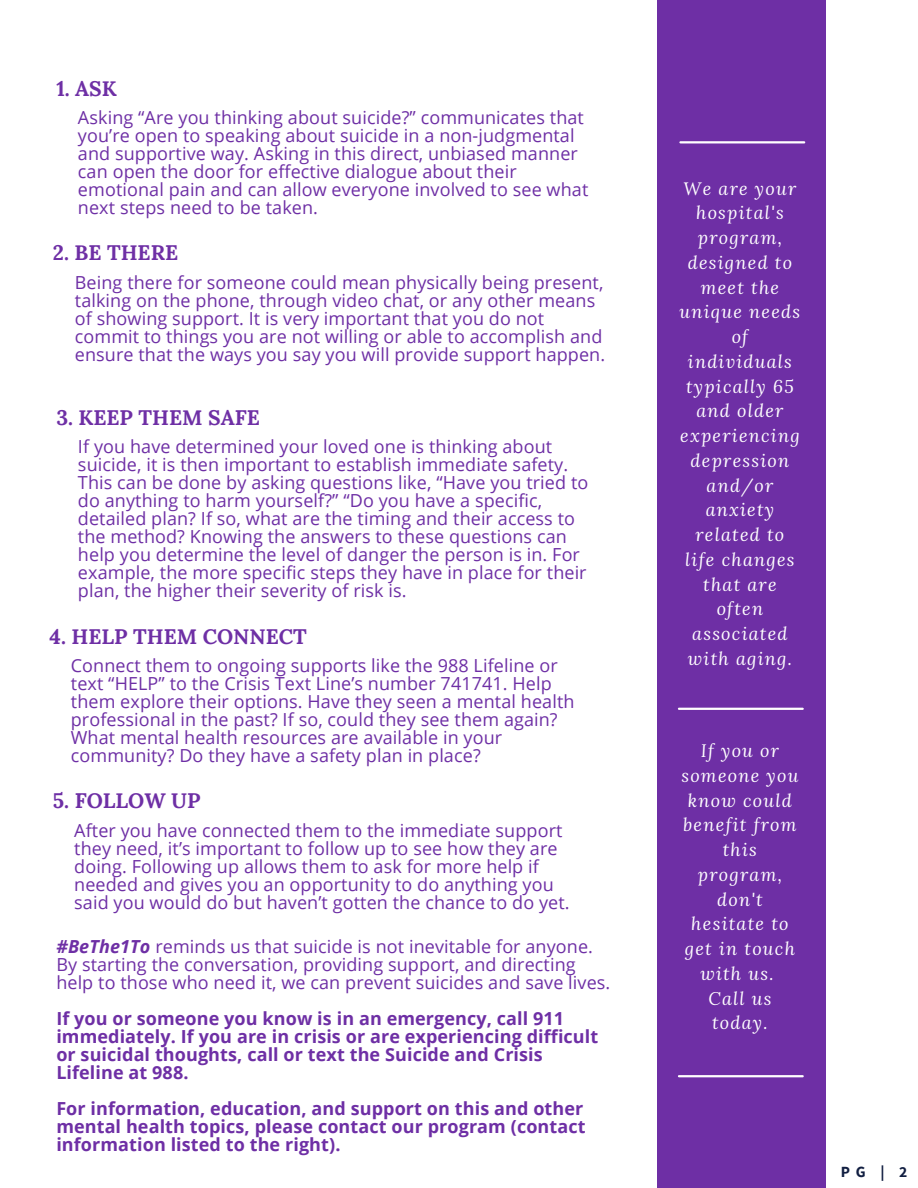
<style>
.page{position:relative;width:918px;height:1188px;background:#fff}
.page>*{position:absolute;margin:0;border:0;box-sizing:border-box;transform-origin:0 0}
.t1{font:italic 25.35px "Bodoni FLF";color:#fff}
.t2{font:700 21px "Lora";color:#6e2fa5}
.t3{font:18px/18px "Open Sans";letter-spacing:.005em;color:#6e2fa5}
.t4{font:700 18px/18px "Open Sans";letter-spacing:.005em;color:#6e2fa5}
.t5{font:italic 18px/24.8px "Lora";letter-spacing:.07em;color:#fff;text-align:center}
.t6{font:700 15.45px "Source Sans Pro";color:#111e41}
.s1{font-weight:700;font-style:italic}
</style>
<div class="page">
<div style="left:657px;top:0;width:169px;height:1188px;background:#6e2fa5"></div>
<hr style="left:680px;top:141px;width:124px;height:2px;background:#fff">
<hr style="left:679px;top:708px;width:124px;height:2px;background:#fff">
<hr style="left:679px;top:1075px;width:124px;height:2px;background:#fff">
<p class="t2" style="left:56px;top:75px;width:62px">1. ASK</p>
<p class="t3" style="left:78px;top:108px;width:512px">Asking “Are you thinking about suicide?” communicates that you’re open to speaking about suicide in a non-judgmental and supportive way. Asking in this direct, unbiased manner can open the door for effective dialogue about their emotional pain and can allow everyone involved to see what next steps need to be taken.</p>
<p class="t2" style="left:53px;top:239px;width:127px">2. BE THERE</p>
<p class="t3" style="left:75px;top:273px;width:532px">Being there for someone could mean physically being present, talking on the phone, through video chat, or any other means of showing support. It is very important that you do not commit to things you are not willing or able to accomplish and ensure that the ways you say you will provide support happen.</p>
<p class="t2" style="left:56px;top:404px;width:205px">3. KEEP THEM SAFE</p>
<p class="t3" style="left:78px;top:437px;width:512px">If you have determined your loved one is thinking about suicide, it is then important to establish immediate safety.<br>This can be done by asking questions like, “Have you tried to do anything to harm yourself?” “Do you have a specific, detailed plan? If so, what are the timing and their access to the method? Knowing the answers to these questions can help you determine the level of danger the person is in. For example, the more specific steps they have in place for their plan, the higher their severity of risk is.</p>
<p class="t2" style="left:50px;top:622px;width:259px">4. HELP THEM CONNECT</p>
<p class="t3" style="left:71px;top:656px;width:505px">Connect them to ongoing supports like the 988 Lifeline or text “HELP” to the Crisis Text Line’s number 741741. Help them explore their options. Have they seen a mental health professional in the past? If so, could they see them again?<br>What mental health resources are available in your community? Do they have a safety plan in place?</p>
<p class="t2" style="left:53px;top:787px;width:149px">5. FOLLOW UP</p>
<p class="t3" style="left:74px;top:821px;width:497px">After you have connected them to the immediate support they need, it’s important to follow up to see how they are doing. Following up allows them to ask for more help if needed and gives you an opportunity to do anything you said you would do but haven’t gotten the chance to do yet.</p>
<p class="t3" style="left:56px;top:937px;width:556px"><span class="s1">#BeThe1To</span> reminds us that suicide is not inevitable for anyone.<br>By starting the conversation, providing support, and directing help to those who need it, we can prevent suicides and save lives.</p>
<p class="t4" style="left:56px;top:1009px;width:543px">If you or someone you know is in an emergency, call 911 immediately. If you are in crisis or are experiencing difficult or suicidal thoughts, call or text the Suicide and Crisis Lifeline at 988.</p>
<p class="t4" style="left:56px;top:1099px;width:531px">For information, education, and support on this and other mental health topics, please contact our program (contact information listed to the right).</p>
<p class="t5" style="left:680px;top:175px;width:122px">We are your hospital's program, designed to meet the unique needs of individuals typically 65 and older experiencing depression and/or anxiety related to life changes that are often associated with aging.</p>
<p class="t5" style="left:681px;top:738px;width:119px">If you or someone you know could benefit from this program, don't hesitate to get in touch with us.<br>Call us today.</p>
<h1 class="t1" style="left:663px;top:910px;width:132px">clear picture</h1>
<h1 class="t1" style="left:663px;top:980px;width:103px">home is to</h1>
<p class="t6" style="left:841px;top:1162px;width:68px">PG|2</p>
</div>
